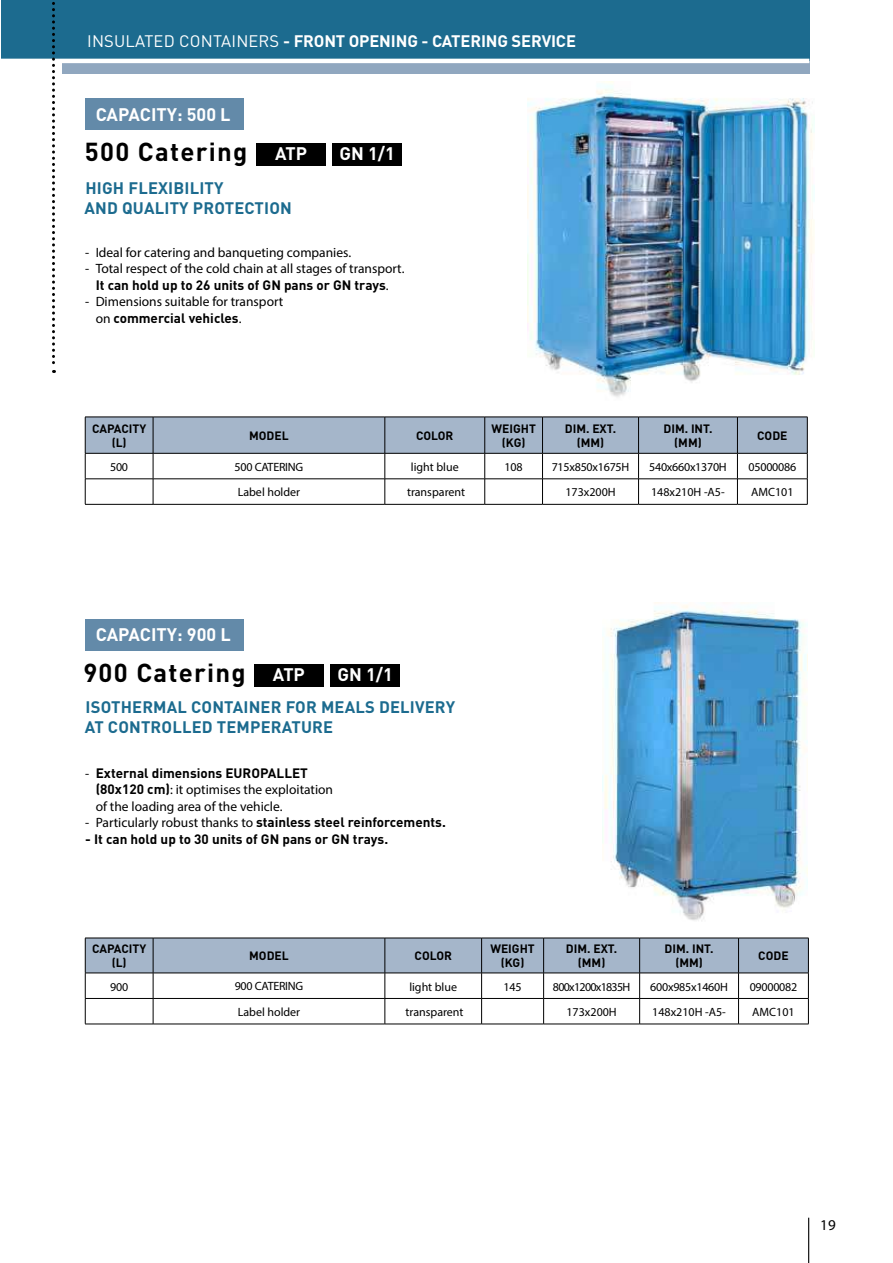
<style>
.page{position:relative;width:893px;height:1263px;background:#fff}
.page>*{position:absolute;margin:0;border:0;box-sizing:border-box;transform-origin:0 0}
.t1{font:700 25.65px "DIN";letter-spacing:.05em;color:#000}
.t2{font:700 18px "DIN";color:#fff}
.t3{font:700 16.5px/19.8px "DIN";letter-spacing:.01em;color:#1c6b8f}
.t4{font:700 16.5px "DIN";letter-spacing:-.01em;color:#fff}
.t5{font:15px "Myriad Pro";color:#000}
.t6{font:13.5px/16.5px "Myriad Pro";color:#000}
.t7{font:700 13.5px "DIN";color:#000}
.t8{font:12px "Myriad Pro";letter-spacing:-.01em;color:#000}
.t9{font:700 12px/14.4px "DIN";color:#000;text-align:center}
.t10{font:12px "Myriad Pro";letter-spacing:-.06em;color:#000}
.s1{font-weight:400}
.s2{font-size:18px;color:#fff}
.s3{font-family:"Myriad Pro";font-weight:400}
.s4{font-family:"DIN";font-weight:700}
</style>
<div class="page">
<div style="left:62px;top:0;width:747px;height:74px;background:#90a7bf"></div>
<div style="left:1px;top:0;width:808px;height:60px;background:#1c6b8f"></div>
<hr style="left:0;top:59px;width:809px;height:4px;background:#fff">
<svg style="left:52px;top:2px;width:3px;height:371px"></svg>
<svg style="left:85px;top:417px;width:723px;height:87px"></svg>
<hr style="left:85px;top:504px;width:68px;height:1px;background:#000">
<hr style="left:153px;top:504px;width:232px;height:1px;background:#000">
<hr style="left:385px;top:504px;width:100px;height:1px;background:#000">
<hr style="left:485px;top:504px;width:57px;height:1px;background:#000">
<hr style="left:542px;top:504px;width:97px;height:1px;background:#000">
<hr style="left:639px;top:504px;width:98px;height:1px;background:#000">
<hr style="left:737px;top:504px;width:70px;height:1px;background:#000">
<div style="left:85px;top:98px;width:158px;height:32px;background:#638aa9"></div>
<img style="left:527px;top:81px;width:287px;height:316px">
<img style="left:602px;top:602px;width:206px;height:319px">
<svg style="left:85px;top:938px;width:724px;height:86px"></svg>
<hr style="left:85px;top:1024px;width:68px;height:1px;background:#000">
<hr style="left:153px;top:1024px;width:232px;height:1px;background:#000">
<hr style="left:385px;top:1024px;width:97px;height:1px;background:#000">
<hr style="left:482px;top:1024px;width:62px;height:1px;background:#000">
<hr style="left:544px;top:1024px;width:96px;height:1px;background:#000">
<hr style="left:640px;top:1024px;width:98px;height:1px;background:#000">
<hr style="left:738px;top:1024px;width:71px;height:1px;background:#000">
<div style="left:85px;top:619px;width:158px;height:32px;background:#638aa9"></div>
<div style="left:256px;top:143px;width:70px;height:23px;background:#000"></div>
<div style="left:332px;top:143px;width:70px;height:23px;background:#000"></div>
<div style="left:254px;top:664px;width:70px;height:23px;background:#000"></div>
<div style="left:330px;top:664px;width:70px;height:23px;background:#000"></div>
<hr style="left:808px;top:1218px;width:1px;height:45px;background:#000">
<h3 class="t4" style="left:87px;top:30px;width:490px"><span class="s1">INSULATED CONTAINERS</span> - FRONT OPENING - CATERING SERVICE</h3>
<h2 class="t2" style="left:96px;top:103px;width:136px">CAPACITY: 500 L</h2>
<h1 class="t1" style="left:85px;top:135px;width:224px">500 Catering <span class="s2">ATP</span></h1>
<h2 class="t2" style="left:340px;top:141px;width:57px">GN 1/1</h2>
<h3 class="t3" style="left:85px;top:177px;width:209px">HIGH FLEXIBILITY<br>AND QUALITY PROTECTION</h3>
<p class="t6" style="left:85px;top:244px;width:268px">- Ideal for catering and banqueting companies.</p>
<p class="t6" style="left:85px;top:260px;width:321px">- Total respect of the cold chain at all stages of transport.</p>
<p class="t7" style="left:96px;top:276px;width:295px">It can hold up to 26 units of GN pans or GN trays<span class="s3">.</span></p>
<p class="t6" style="left:85px;top:293px;width:200px">- Dimensions suitable for transport</p>
<p class="t7" style="left:96px;top:309px;width:147px"><span class="s3">on</span> commercial vehicles<span class="s3">.</span></p>
<p class="t9" style="left:92px;top:421px;width:56px">CAPACITY (L)</p>
<p class="t9" style="left:249px;top:428px;width:41px">MODEL</p>
<p class="t9" style="left:416px;top:428px;width:39px">COLOR</p>
<p class="t9" style="left:491px;top:421px;width:46px">WEIGHT (KG)</p>
<p class="t9" style="left:565px;top:421px;width:53px">DIM. EXT. (MM)</p>
<p class="t9" style="left:663px;top:421px;width:51px">DIM. INT. (MM)</p>
<p class="t9" style="left:757px;top:428px;width:32px">CODE</p>
<p class="t8" style="left:110px;top:459px;width:19px">500</p>
<p class="t8" style="left:235px;top:459px;width:70px">500 CATERING</p>
<p class="t8" style="left:411px;top:459px;width:49px">light blue</p>
<p class="t8" style="left:505px;top:459px;width:19px">108</p>
<p class="t8" style="left:552px;top:459px;width:79px">715x850x1675H</p>
<p class="t8" style="left:649px;top:459px;width:79px">540x660x1370H</p>
<p class="t8" style="left:749px;top:459px;width:49px">05000086</p>
<p class="t8" style="left:238px;top:485px;width:64px">Label holder</p>
<p class="t8" style="left:407px;top:485px;width:60px">transparent</p>
<p class="t8" style="left:565px;top:485px;width:52px">173x200H</p>
<p class="t8" style="left:651px;top:485px;width:75px">148x210H -A5-</p>
<p class="t8" style="left:751px;top:485px;width:44px">AMC101</p>
<h2 class="t2" style="left:96px;top:623px;width:136px">CAPACITY: 900 L</h2>
<h1 class="t1" style="left:83px;top:656px;width:223px">900 Catering <span class="s2">ATP</span></h1>
<h2 class="t2" style="left:337px;top:662px;width:57px">GN 1/1</h2>
<h3 class="t3" style="left:85px;top:696px;width:372px">ISOTHERMAL CONTAINER FOR MEALS DELIVERY<br>AT CONTROLLED TEMPERATURE</h3>
<p class="t7" style="left:85px;top:764px;width:224px"><span class="s3">-</span> External dimensions EUROPALLET</p>
<p class="t6" style="left:96px;top:781px;width:239px"><span class="s4">(80x120 cm)</span>: it optimises the exploitation of the loading area of the vehicle.</p>
<p class="t7" style="left:85px;top:814px;width:362px"><span class="s3">- Particularly robust thanks to</span> stainless steel reinforcements.</p>
<p class="t7" style="left:85px;top:830px;width:305px">- It can hold up to 30 units of GN pans or GN trays.</p>
<p class="t9" style="left:92px;top:940px;width:56px">CAPACITY (L)</p>
<p class="t9" style="left:249px;top:948px;width:41px">MODEL</p>
<p class="t9" style="left:415px;top:948px;width:39px">COLOR</p>
<p class="t9" style="left:490px;top:940px;width:46px">WEIGHT (KG)</p>
<p class="t9" style="left:566px;top:940px;width:53px">DIM. EXT. (MM)</p>
<p class="t9" style="left:665px;top:940px;width:51px">DIM. INT. (MM)</p>
<p class="t9" style="left:758px;top:948px;width:32px">CODE</p>
<p class="t8" style="left:110px;top:979px;width:19px">900</p>
<p class="t8" style="left:235px;top:979px;width:70px">900 CATERING</p>
<p class="t8" style="left:409px;top:979px;width:49px">light blue</p>
<p class="t8" style="left:504px;top:979px;width:19px">145</p>
<p class="t10" style="left:553px;top:979px;width:79px">800x1200x1835H</p>
<p class="t8" style="left:650px;top:979px;width:79px">600x985x1460H</p>
<p class="t8" style="left:750px;top:979px;width:49px">09000082</p>
<p class="t8" style="left:238px;top:1005px;width:64px">Label holder</p>
<p class="t8" style="left:405px;top:1005px;width:60px">transparent</p>
<p class="t8" style="left:566px;top:1005px;width:52px">173x200H</p>
<p class="t8" style="left:652px;top:1005px;width:75px">148x210H -A5-</p>
<p class="t8" style="left:752px;top:1005px;width:44px">AMC101</p>
<p class="t5" style="left:820px;top:1215px;width:17px">19</p>
</div>
